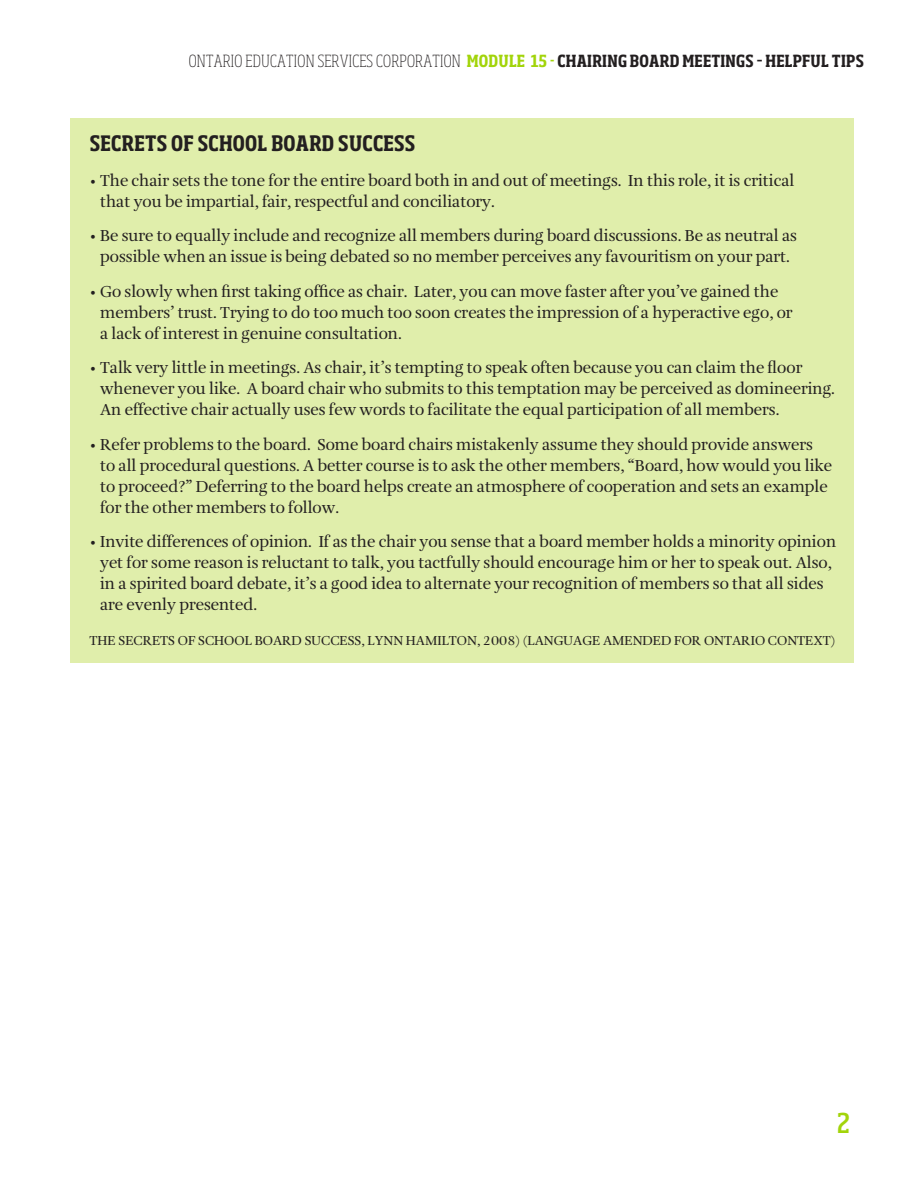
<style>
.page{position:relative;width:918px;height:1188px;background:#fff}
.page>*{position:absolute;margin:0;border:0;box-sizing:border-box;transform-origin:0 0}
.t1{font:500 condensed 27px "Soho Std";color:#a2d40a}
.t2{font:700 condensed 21px "Soho Std";letter-spacing:.015em;color:#231f20}
.t3{font:16.5px/21px "Amalia";color:#231f20}
.t4{font:200 condensed 16.5px "Soho Std";letter-spacing:.015em;color:#231f20}
.t5{font:13.5px "Amalia";color:#231f20}
.s1{font-weight:700;color:#a2d40a}
.s2{font-weight:700}
</style>
<div class="page">
<div style="left:70px;top:119px;width:783px;height:544px;background:#e0eeab"></div>
<p class="t4" style="left:189px;top:50px;width:677px">ONTARIO EDUCATION SERVICES CORPORATION <span class="s1">MODULE 15 -</span> <span class="s2">CHAIRING BOARD MEETINGS – HELPFUL TIPS</span></p>
<p class="t2" style="left:90px;top:130px;width:327px">SECRETS OF SCHOOL BOARD SUCCESS</p>
<p class="t3" style="left:100px;top:171px;width:696px;text-indent:-10px">• The chair sets the tone for the entire board both in and out of meetings. In this role, it is critical that you be impartial, fair, respectful and conciliatory.</p>
<p class="t3" style="left:90px;top:226px;width:709px;text-align:center">• Be sure to equally include and recognize all members during board discussions. Be as neutral as possible when an issue is being debated so no member perceives any favouritism on your part.</p>
<p class="t3" style="left:100px;top:282px;width:694px;text-indent:-10px">• Go slowly when first taking office as chair. Later, you can move faster after you’ve gained the members’ trust. Trying to do too much too soon creates the impression of a hyperactive ego, or a lack of interest in genuine consultation.</p>
<p class="t3" style="left:100px;top:358px;width:736px;text-indent:-10px">• Talk very little in meetings. As chair, it’s tempting to speak often because you can claim the floor whenever you like. A board chair who submits to this temptation may be perceived as domineering.<br>An effective chair actually uses few words to facilitate the equal participation of all members.</p>
<p class="t3" style="left:100px;top:435px;width:734px;text-indent:-10px">• Refer problems to the board. Some board chairs mistakenly assume they should provide answers to all procedural questions. A better course is to ask the other members, “Board, how would you like to proceed?” Deferring to the board helps create an atmosphere of cooperation and sets an example for the other members to follow.</p>
<p class="t3" style="left:100px;top:532px;width:738px;text-indent:-10px">• Invite differences of opinion. If as the chair you sense that a board member holds a minority opinion yet for some reason is reluctant to talk, you tactfully should encourage him or her to speak out. Also, in a spirited board debate, it’s a good idea to alternate your recognition of members so that all sides are evenly presented.</p>
<p class="t5" style="left:90px;top:633px;width:747px">THE SECRETS OF SCHOOL BOARD SUCCESS, LYNN HAMILTON, 2008) (LANGUAGE AMENDED FOR ONTARIO CONTEXT)</p>
<p class="t1" style="left:837px;top:1106px;width:14px">2</p>
</div>
